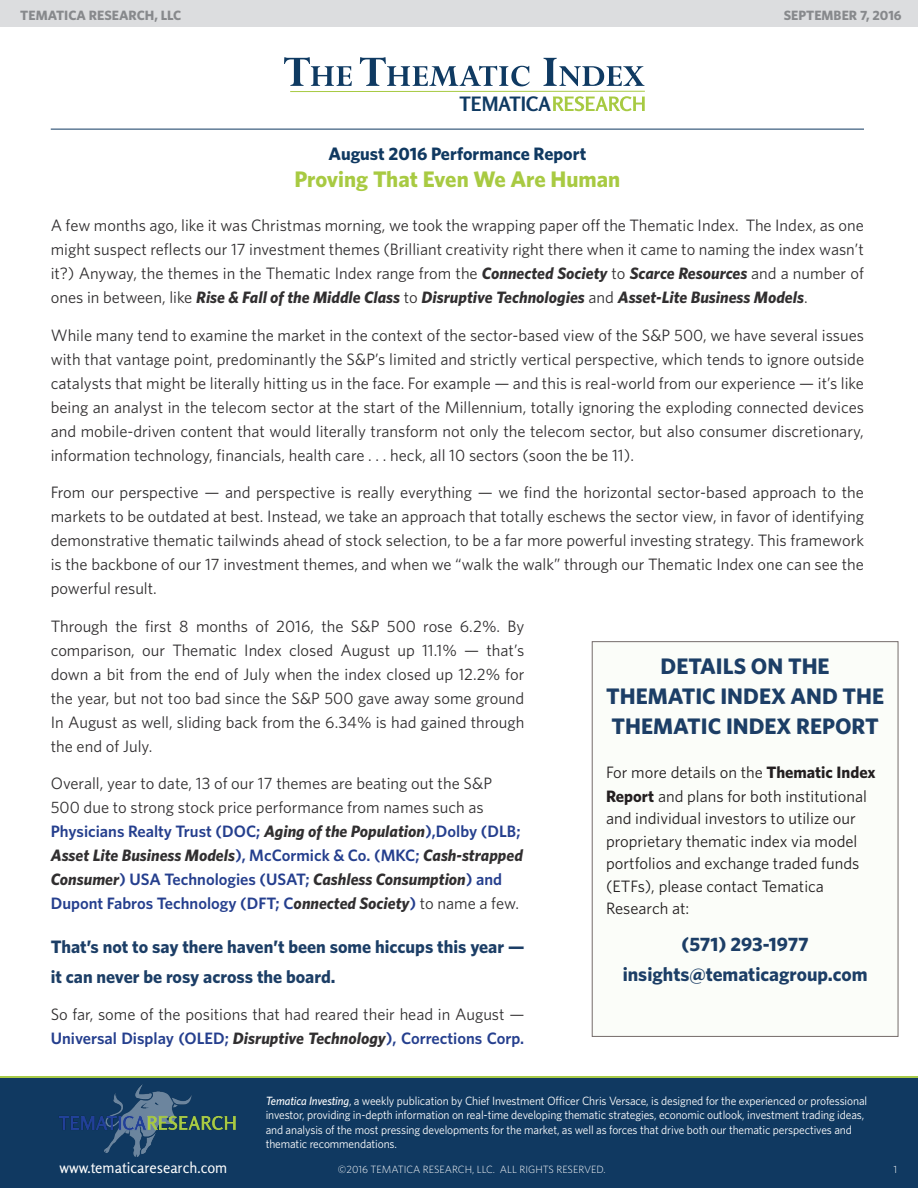
<style>
.page{position:relative;width:918px;height:1188px;background:#fff}
.page>*{position:absolute;margin:0;border:0;box-sizing:border-box;transform-origin:0 0}
.Main_Body_Text{font:700 22.5px/30px "Whitney";color:#1c3e66;text-align:center}
.Section_Headline{font:700 22.5px "Whitney";color:#a8ca42}
.t1{font:700 19.8px "Rosario";color:#0f3a62}
.Main_Body_Text-2{font:700 19.5px/30px "Whitney";color:#1c3e66;text-align:center}
.Main_Body_Text-3{font:700 18px/30px "Whitney";color:#1c3e66}
.Section_Headline-2{font:700 18px "Whitney";color:#103961}
.Main_Body_Text-4{font:16.5px/24px "Whitney";color:#312f30;text-align:justify}
.Main_Body_Text-5{font:16.5px/22.5px "Whitney";color:#231f20}
.Front_Page_Text{font:15px "Rosario";color:#fff}
.t2{font:700 13.5px "Whitney";color:#87898c}
.t3{font:12px/14.4px "Whitney";letter-spacing:-.01em;color:#fff;scale:.96 1}
.Section_Headline-3{font:300 10.5px "Whitney";color:#fff}
.s1{font-weight:700;font-style:italic}
.s2{font-weight:600;color:#253f8e}
.s3{font-weight:700}
.s4{font-weight:500;font-style:italic}
</style>
<div class="page">
<div style="left:0;top:0;width:918px;height:27px;background:#dcdddf"></div>
<div style="left:0;top:1077px;width:918px;height:111px;background:#103961"></div>
<hr style="left:0;top:1076px;width:918px;height:2px;background:#a8ca47">
<img style="left:59px;top:1084px;width:177px;height:73px">
<div style="left:592px;top:642px;width:306px;height:394px;background:#fbfdf9"></div>
<div style="left:592px;top:641px;width:306px;height:396px;border:1px solid #746c6a"></div>
<svg style="left:284px;top:57px;width:68px;height:29px"></svg>
<svg style="left:360px;top:57px;width:169px;height:29px"></svg>
<svg style="left:543px;top:58px;width:102px;height:28px"></svg>
<hr style="left:290px;top:91px;width:355px;height:1px;background:#a7ca42">
<svg style="left:553px;top:96px;width:92px;height:15px"></svg>
<hr style="left:51px;top:129px;width:813px;height:1px;background:#103961">
<p class="t2" style="left:20px;top:6px;width:163px">TEMATICA RESEARCH, LLC</p>
<p class="t2" style="left:784px;top:6px;width:119px">SEPTEMBER 7, 2016</p>
<p class="t1" style="left:460px;top:92px;width:93px">TEMATICA</p>
<p class="Section_Headline-2" style="left:329px;top:142px;width:259px">August 2016 Performance Report</p>
<p class="Section_Headline" style="left:294px;top:164px;width:327px">Proving That Even We Are Human</p>
<p class="Main_Body_Text-4" style="left:51px;top:213px;width:815px">A few months ago, like it was Christmas morning, we took the wrapping paper off the Thematic Index. The Index, as one might suspect reflects our 17 investment themes (Brilliant creativity right there when it came to naming the index wasn’t it?) Anyway, the themes in the Thematic Index range from the <span class="s1">Connected Society</span> to <span class="s1">Scarce Resources</span> and a number of ones in between, like <span class="s1">Rise &amp; Fall of the Middle Class</span> to <span class="s1">Disruptive Technologies</span> and <span class="s1">Asset-Lite Business Models</span>.</p>
<p class="Main_Body_Text-4" style="left:51px;top:323px;width:815px">While many tend to examine the market in the context of the sector-based view of the S&amp;P 500, we have several issues with that vantage point, predominantly the S&amp;P’s limited and strictly vertical perspective, which tends to ignore outside catalysts that might be literally hitting us in the face. For example — and this is real-world from our experience — it’s like being an analyst in the telecom sector at the start of the Millennium, totally ignoring the exploding connected devices and mobile-driven content that would literally transform not only the telecom sector, but also consumer discretionary, information technology, financials, health care . . . heck, all 10 sectors (soon the be 11).</p>
<p class="Main_Body_Text-4" style="left:51px;top:480px;width:815px">From our perspective — and perspective is really everything — we find the horizontal sector-based approach to the markets to be outdated at best. Instead, we take an approach that totally eschews the sector view, in favor of identifying demonstrative thematic tailwinds ahead of stock selection, to be a far more powerful investing strategy. This framework is the backbone of our 17 investment themes, and when we “walk the walk” through our Thematic Index one can see the powerful result.</p>
<p class="Main_Body_Text-4" style="left:51px;top:614px;width:475px">Through the first 8 months of 2016, the S&amp;P 500 rose 6.2%. By comparison, our Thematic Index closed August up 11.1% — that’s down a bit from the end of July when the index closed up 12.2% for the year, but not too bad since the S&amp;P 500 gave away some ground In August as well, sliding back from the 6.34% is had gained through the end of July.</p>
<p class="Main_Body_Text-4" style="left:51px;top:771px;width:474px;text-align:left">Overall, year to date, 13 of our 17 themes are beating out the S&amp;P 500 due to strong stock price performance from names such as <span class="s2">Physicians Realty Trust (DOC;</span> <span class="s1">Aging of the Population</span><span class="s2">),Dolby (DLB; </span><span class="s1">Asset Lite Business Models</span><span class="s2">), McCormick &amp; Co. (MKC;</span> <span class="s1">Cash-strapped Consumer</span><span class="s2">) USA Technologies (USAT;</span> <span class="s1">Cashless Consumption</span><span class="s2">) and Dupont Fabros Technology (DFT; C</span><span class="s1">onnected Society</span><span class="s2">)</span> to name a few.</p>
<p class="Main_Body_Text-3" style="left:51px;top:931px;width:475px">That’s not to say there haven’t been some hiccups this year — it can never be rosy across the board.</p>
<p class="Main_Body_Text-4" style="left:51px;top:1002px;width:475px">So far, some of the positions that had reared their head in August —<br><span class="s2">Universal Display (OLED;</span> <span class="s1">Disruptive Technology</span><span class="s2">), Corrections Corp.</span></p>
<p class="Main_Body_Text" style="left:606px;top:650px;width:280px">DETAILS ON THE<br>THEMATIC INDEX AND THE<br>THEMATIC INDEX REPORT</p>
<p class="Main_Body_Text-5" style="left:606px;top:760px;width:271px;line-height:24px">For more details on the <span class="s3">Thematic Index<br>Report</span> and plans for both institutional</p>
<p class="Main_Body_Text-5" style="left:606px;top:807px;width:255px">and individual investors to utilize our proprietary thematic index via model portfolios and exchange traded funds (ETFs), please contact Tematica<br>Research at:</p>
<p class="Main_Body_Text-2" style="left:623px;top:929px;width:246px">(571) 293-1977 insights@tematicagroup.com</p>
<p class="t3" style="left:266px;top:1093px;width:628px"><span class="s4">Tematica Investing</span>, a weekly publication by Chief Investment Officer Chris Versace, is designed for the experienced or professional investor, providing in-depth information on real-time developing thematic strategies, economic outlook, investment trading ideas, and analysis of the most pressing developments for the market, as well as forces that drive both our thematic perspectives and thematic recommendations.</p>
<p class="Front_Page_Text" style="left:60px;top:1159px;width:169px">www.tematicaresearch.com</p>
<p class="Section_Headline-3" style="left:338px;top:1163px;width:269px">©2016 TEMATICA RESEARCH, LLC. ALL RIGHTS RESERVED.</p>
<p class="Section_Headline-3" style="left:893px;top:1163px;width:5px">1</p>
</div>
